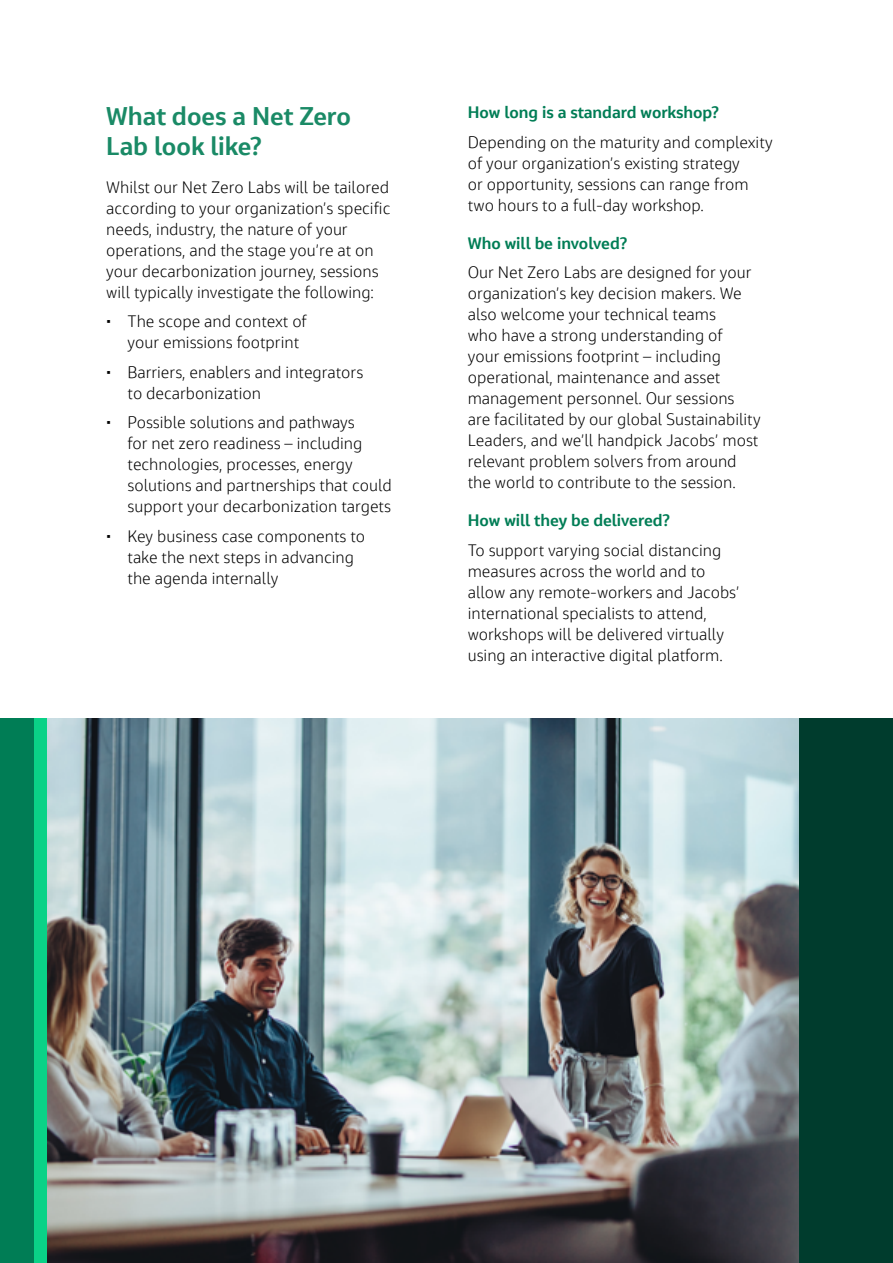
<style>
.page{position:relative;width:893px;height:1263px;background:#fff}
.page>*{position:absolute;margin:0;border:0;box-sizing:border-box;transform-origin:0 0}
.t1{font:700 25.5px/30px "Jacobs Chronos";color:#1a8a66}
.t2{font:300 16.5px/21px "Jacobs Chronos";color:#000}
.t3{font:700 16.5px "Jacobs Chronos";color:#007d55}
</style>
<div class="page">
<img style="left:47px;top:719px;width:752px;height:544px">
<div style="left:799px;top:719px;width:94px;height:544px;background:#003c2d"></div>
<div style="left:0;top:719px;width:34px;height:544px;background:#007d55"></div>
<div style="left:34px;top:719px;width:13px;height:544px;background:#0ad287"></div>
<p class="t1" style="left:106px;top:100px;width:246px">What does a Net Zero<br>Lab look like?</p>
<p class="t2" style="left:106px;top:176px;width:286px">Whilst our Net Zero Labs will be tailored according to your organization’s specific needs, industry, the nature of your operations, and the stage you’re at on your decarbonization journey, sessions will typically investigate the following:</p>
<p class="t2" style="left:128px;top:311px;width:181px;text-indent:-21px">µ The scope and context of your emissions footprint</p>
<p class="t2" style="left:128px;top:361px;width:237px;text-indent:-21px">µ Barriers, enablers and integrators to decarbonization</p>
<p class="t2" style="left:128px;top:412px;width:266px;text-indent:-21px">µ Possible solutions and pathways<br>for net zero readiness – including technologies, processes, energy solutions and partnerships that could support your decarbonization targets</p>
<p class="t2" style="left:128px;top:525px;width:239px;text-indent:-21px">µ Key business case components to take the next steps in advancing the agenda internally</p>
<p class="t3" style="left:468px;top:102px;width:253px">How long is a standard workshop?</p>
<p class="t2" style="left:468px;top:131px;width:306px">Depending on the maturity and complexity of your organization’s existing strategy<br>or opportunity, sessions can range from two hours to a full-day workshop.</p>
<p class="t3" style="left:468px;top:232px;width:161px">Who will be involved?</p>
<p class="t2" style="left:468px;top:262px;width:294px">Our Net Zero Labs are designed for your organization’s key decision makers. We also welcome your technical teams<br>who have a strong understanding of<br>your emissions footprint – including operational, maintenance and asset management personnel. Our sessions are facilitated by our global Sustainability Leaders, and we’ll handpick Jacobs’ most relevant problem solvers from around the world to contribute to the session.</p>
<p class="t3" style="left:468px;top:510px;width:204px">How will they be delivered?</p>
<p class="t2" style="left:468px;top:539px;width:273px">To support varying social distancing measures across the world and to allow any remote-workers and Jacobs’ international specialists to attend, workshops will be delivered virtually using an interactive digital platform.</p>
</div>
